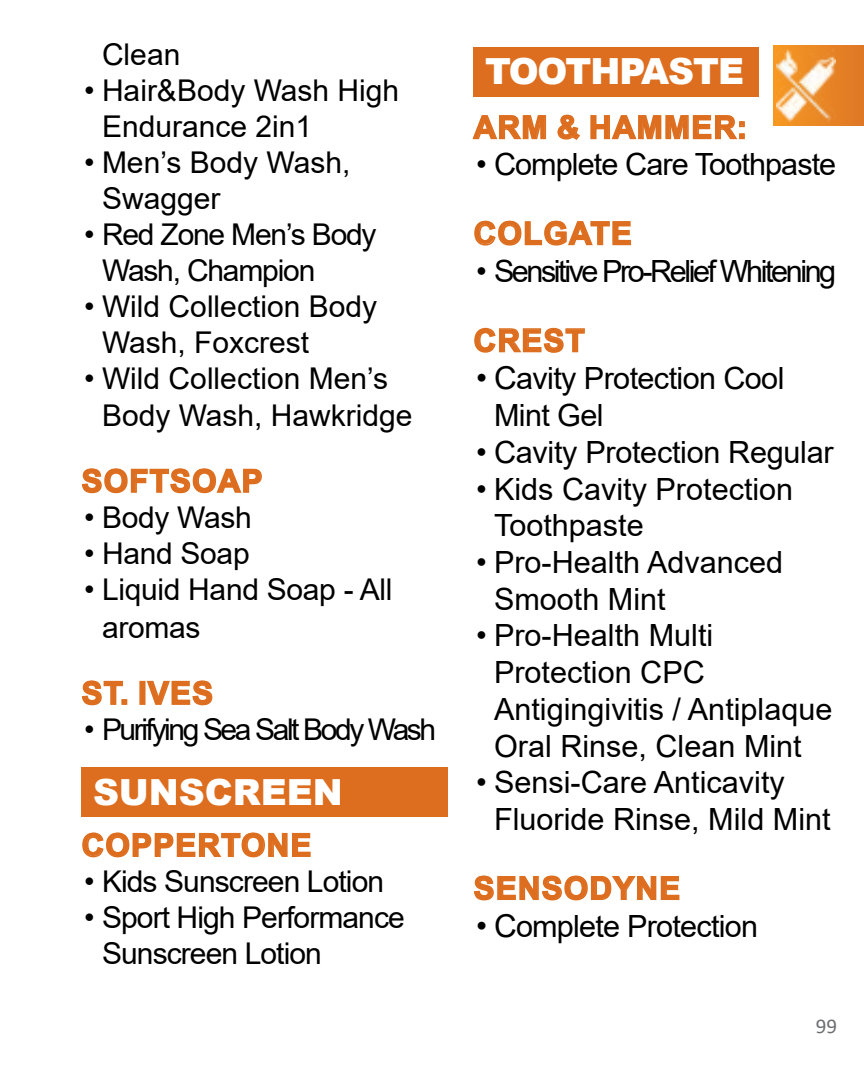
<style>
.page{position:relative;width:864px;height:1080px;background:#fff}
.page>*{position:absolute;margin:0;border:0;box-sizing:border-box;transform-origin:0 0}
.t1{font:900 36px "Arial";letter-spacing:-.03em;color:#fff}
.t2{font:900 36px "Arial";color:#fff}
.t3{font:700 31.5px "Arial";letter-spacing:.035em;color:#dd6e1f}
.t4{font:30.6px/36.6px "Arial";color:#000}
.t5{font:30.6px "Arial";letter-spacing:-.08em;color:#000}
.t6{font:30.6px/36.6px "Arial";letter-spacing:-.02em;color:#000}
.t7{font:30.6px "Arial";letter-spacing:-.03em;color:#000}
.t8{font:30.6px "Arial";letter-spacing:-.025em;color:#000}
.t9{font:30px/36px "Arial";letter-spacing:-.01em;color:#000}
.t10{font:30px/36px "Arial";letter-spacing:-.03em;color:#000}
.t11{font:30px/36px "Arial";letter-spacing:-.04em;color:#000}
.t12{font:30px "Arial";letter-spacing:-.08em;color:#000}
.t13{font:21px "Calibri";color:#6d6e71}
.s1{font-size:31.5px}
</style>
<div class="page">
<div style="left:773px;top:45px;width:91px;height:81px;background:linear-gradient(to right,#f79922,#de7727)"></div>
<img style="left:776px;top:50px;width:60px;height:72px">
<svg style="left:81px;top:468px;width:181px;height:26px"></svg>
<svg style="left:81px;top:680px;width:46px;height:26px"></svg>
<div style="left:139px;top:681px;width:6px;height:24px;border:2px solid #dd6e1f"></div>
<svg style="left:147px;top:680px;width:66px;height:26px"></svg>
<div style="left:81px;top:767px;width:366px;height:50px;background:#dd6e1f"></div>
<svg style="left:82px;top:832px;width:229px;height:26px"></svg>
<div style="left:473px;top:47px;width:285px;height:49px;background:#dd6e1f"></div>
<svg style="left:472px;top:115px;width:75px;height:25px"></svg>
<svg style="left:557px;top:114px;width:23px;height:26px"></svg>
<svg style="left:590px;top:115px;width:155px;height:25px"></svg>
<svg style="left:474px;top:220px;width:158px;height:26px"></svg>
<svg style="left:474px;top:327px;width:111px;height:26px"></svg>
<svg style="left:473px;top:875px;width:207px;height:26px"></svg>
<p class="t9" style="left:102px;top:36px;width:80px">Clean</p>
<p class="t9" style="left:102px;top:72px;width:299px;text-indent:-18px">• Hair&amp;Body Wash High<br>Endurance 2in1</p>
<p class="t9" style="left:102px;top:144px;width:250px;text-indent:-18px">• Men’s Body Wash,<br>Swagger</p>
<p class="t11" style="left:102px;top:216px;width:276px;text-indent:-18px">• Red Zone Men’s Body<br>Wash, Champion</p>
<p class="t9" style="left:102px;top:288px;width:277px;text-indent:-18px">• Wild Collection Body<br>Wash, Foxcrest</p>
<p class="t9" style="left:102px;top:360px;width:312px;text-indent:-18px">• Wild Collection Men’s<br>Body Wash, Hawkridge</p>
<p class="t3" style="left:82px;top:459px;width:92px">SOFTSOAP</p>
<p class="t9" style="left:84px;top:499px;width:169px">• Body Wash</p>
<p class="t9" style="left:84px;top:535px;width:167px">• Hand Soap</p>
<p class="t9" style="left:102px;top:570px;width:292px;line-height:37.8px;text-indent:-18px">• Liquid Hand Soap - All aromas</p>
<p class="t3" style="left:82px;top:671px;width:130px">ST. IVES</p>
<p class="t12" style="left:84px;top:709px;width:354px">• Purifying Sea Salt Body Wash</p>
<p class="t2" style="left:93px;top:766px;width:251px">SUNSCREEN</p>
<p class="t3" style="left:82px;top:823px;width:24px">COPP</p>
<p class="t3" style="left:175px;top:823px;width:45px">ERTON</p>
<p class="t3" style="left:290px;top:823px;width:23px">E</p>
<p class="t10" style="left:84px;top:864px;width:302px">• Kids Sunscreen Lotion</p>
<p class="t10" style="left:102px;top:900px;width:304px;text-indent:-18px">• Sport High Performance<br>Sunscreen Lotion</p>
<p class="t1" style="left:485px;top:45px;width:260px">TOOTHPASTE</p>
<p class="t3" style="left:474px;top:105px;width:141px">ARM &amp; HAMM</p>
<p class="t3" style="left:691px;top:105px;width:57px">ER:</p>
<p class="t7" style="left:476px;top:143px;width:362px">• Complete Care Toothpaste</p>
<p class="t3" style="left:474px;top:211px;width:93px">COLGAT</p>
<p class="t3" style="left:611px;top:211px;width:23px">E</p>
<p class="t5" style="left:476px;top:250px;width:362px">• Sensitive Pro-Relief Whitening</p>
<p class="t3" style="left:474px;top:318px;width:91px">CREST</p>
<p class="t6" style="left:494px;top:360px;width:292px;text-indent:-18px"><span class="s1">• C</span>avity Protection Cool<br>Mint Gel</p>
<p class="t4" style="left:476px;top:434px;width:359px">• Cavity Protection Regular</p>
<p class="t4" style="left:494px;top:470px;width:301px;text-indent:-18px">• Kids Cavity Protection<br>Toothpaste</p>
<p class="t4" style="left:494px;top:544px;width:291px;text-indent:-18px">• Pro-Health Advanced<br>Smooth Mint</p>
<p class="t4" style="left:494px;top:617px;width:340px;text-indent:-18px">• Pro-Health Multi<br>Protection CPC<br>Antigingivitis / Antiplaque<br>Oral Rinse, Clean Mint</p>
<p class="t4" style="left:494px;top:764px;width:338px;text-indent:-18px">• Sensi-Care Anticavity<br>Fluoride Rinse, Mild Mint</p>
<p class="t3" style="left:474px;top:866px;width:68px">SENSO</p>
<p class="t3" style="left:589px;top:866px;width:92px">DYNE</p>
<p class="t8" style="left:476px;top:905px;width:284px"><span class="s1">• C</span>omplete Protection</p>
<p class="t13" style="left:816px;top:1012px;width:23px">99</p>
</div>
